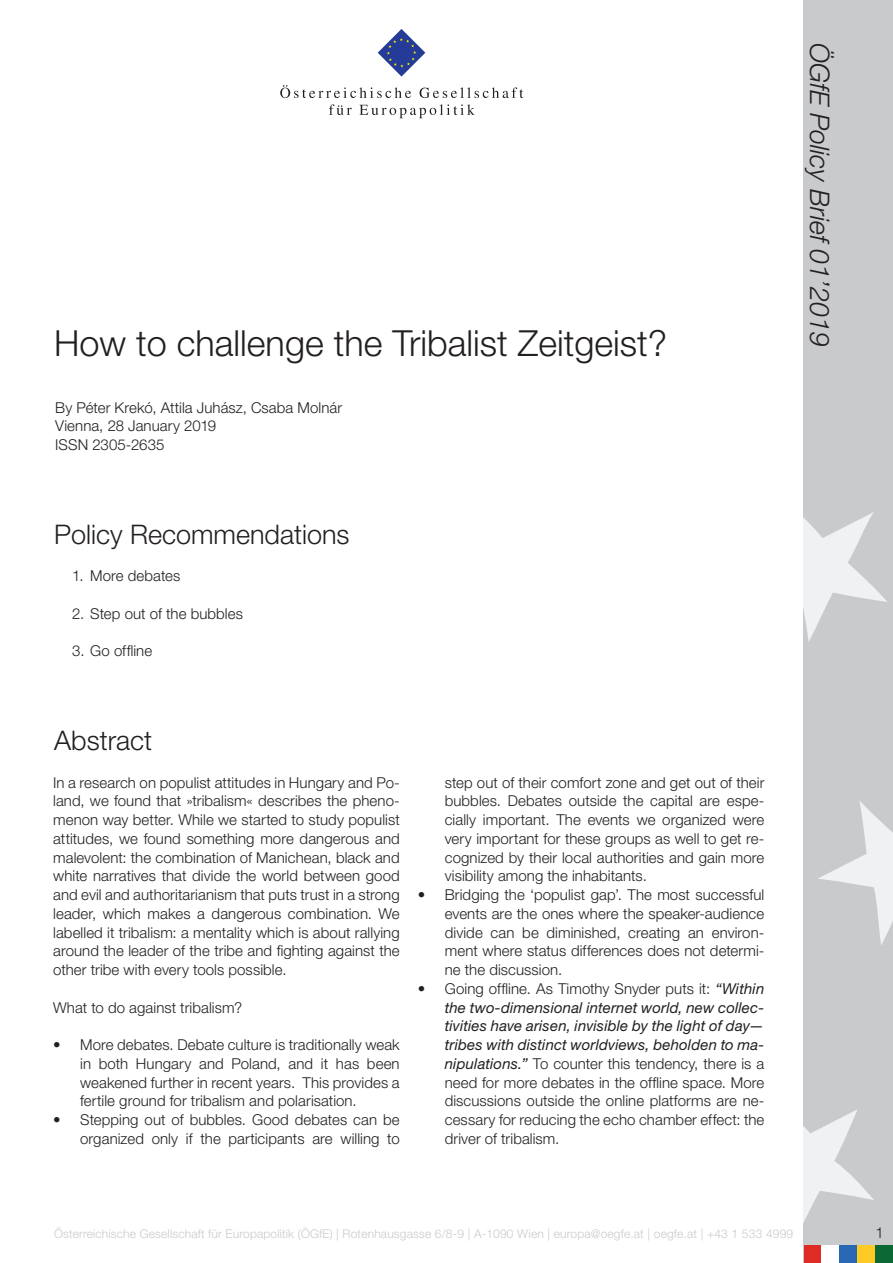
<style>
.page{position:relative;width:893px;height:1263px;background:#fff}
.page>*{position:absolute;margin:0;border:0;box-sizing:border-box;transform-origin:0 0}
.t1{font:300 36px "Helvetica Neue LT Std";color:#231f20}
.Untertitel{font:300 27px "Helvetica Neue LT Std";color:#231f20}
.t2{font:italic 300 27px "Helvetica Neue LT Std";color:#231f20}
.Standard_Paragraph{font:300 15px/18.8px "Helvetica Neue LT Std";letter-spacing:.005em;color:#231f20;text-align:justify}
.t3{font:300 12px "Helvetica Neue LT Std";letter-spacing:.015em;color:#c9cacc}
.s1{font-weight:400;font-style:italic}
</style>
<div class="page">
<div style="left:804px;top:0;width:89px;height:1263px;background:#c9cacc"></div>
<svg style="left:804px;top:512px;width:83px;height:130px"></svg>
<svg style="left:818px;top:801px;width:75px;height:144px"></svg>
<svg style="left:804px;top:1110px;width:70px;height:111px"></svg>
<svg style="left:378px;top:29px;width:47px;height:48px"></svg>
<svg style="left:280px;top:85px;width:131px;height:13px"></svg>
<svg style="left:420px;top:87px;width:103px;height:11px"></svg>
<svg style="left:329px;top:104px;width:23px;height:11px"></svg>
<svg style="left:359px;top:104px;width:116px;height:14px"></svg>
<div style="left:857px;top:1245px;width:18px;height:18px;background:#fecb26"></div>
<div style="left:839px;top:1245px;width:18px;height:18px;background:#2b68b3"></div>
<div style="left:804px;top:1245px;width:17px;height:18px;background:#de2b26"></div>
<div style="left:875px;top:1245px;width:18px;height:18px;background:#0b6936"></div>
<div style="left:821px;top:1245px;width:18px;height:18px;background:#fff"></div>
<p class="t1" style="left:54px;top:321px;width:614px">How to challenge the Tribalist Zeitgeist?</p>
<p class="Standard_Paragraph" style="left:55px;top:397px;width:288px">By Péter Krekó, Attila Juhász, Csaba Molnár</p>
<p class="Standard_Paragraph" style="left:55px;top:416px;width:162px">Vienna, 28 January 2019</p>
<p class="Standard_Paragraph" style="left:55px;top:435px;width:111px">ISSN 2305-2635</p>
<p class="Untertitel" style="left:54px;top:518px;width:297px">Policy Recommendations</p>
<p class="Standard_Paragraph" style="left:72px;top:566px;width:110px">1. More debates</p>
<p class="Standard_Paragraph" style="left:72px;top:604px;width:172px">2. Step out of the bubbles</p>
<p class="Standard_Paragraph" style="left:72px;top:641px;width:81px">3. Go offline</p>
<p class="Untertitel" style="left:54px;top:724px;width:100px">Abstract</p>
<p class="Standard_Paragraph" style="left:53px;top:772px;width:348px">In a research on populist attitudes in Hungary and Po&shy;land, we found that »tribalism« describes the pheno&shy;menon way better. While we started to study populist attitudes, we found something more dangerous and malevolent: the combination of Manichean, black and white narratives that divide the world between good and evil and authoritarianism that puts trust in a strong leader, which makes a dangerous combination. We labelled it tribalism: a mentality which is about rallying around the leader of the tribe and fighting against the other tribe with every tools possible.</p>
<p class="Standard_Paragraph" style="left:53px;top:997px;width:190px">What to do against tribalism?</p>
<p class="Standard_Paragraph" style="left:80px;top:1035px;width:321px;text-indent:-27px">• More debates. Debate culture is traditionally weak in both Hungary and Poland, and it has been weakened further in recent years. This provides a fertile ground for tribalism and polarisation.</p>
<p class="Standard_Paragraph" style="left:53px;top:1110px;width:348px;text-align:right">• Stepping out of bubbles. Good debates can be organized only if the participants are willing to</p>
<p class="Standard_Paragraph" style="left:445px;top:772px;width:321px">step out of their comfort zone and get out of their bubbles. Debates outside the capital are espe&shy;cially important. The events we organized were very important for these groups as well to get re&shy;cognized by their local authorities and gain more visibility among the inhabitants.</p>
<p class="Standard_Paragraph" style="left:445px;top:885px;width:321px;text-indent:-27px">• Bridging the ‘populist gap’. The most successful events are the ones where the speaker-audience divide can be diminished, creating an environ&shy;ment where status differences does not determi&shy;ne the discussion.</p>
<p class="Standard_Paragraph" style="left:445px;top:979px;width:321px;text-indent:-27px">• Going offline. As Timothy Snyder puts it: <span class="s1">“Within the two-dimensional internet world, new collec&shy;tivities have arisen, invisible by the light of day— tribes with distinct worldviews, beholden to ma&shy;nipulations.”</span> To counter this tendency, there is a need for more debates in the offline space. More discussions outside the online platforms are ne&shy;cessary for reducing the echo chamber effect: the driver of tribalism.</p>
<h2 class="t2" style="left:836px;top:43px;width:305px;rotate:90deg">ÖGfE Policy Brief 01’2019</h2>
<p class="t3" style="left:54px;top:1226px;width:741px">Österreichische Gesellschaft für Europapolitik (ÖGfE) | Rotenhausgasse 6/8-9 | A-1090 Wien | europa@oegfe.at | oegfe.at | +43 1 533 4999</p>
<p class="Standard_Paragraph" style="left:875px;top:1222px;width:10px">1</p>
</div>
